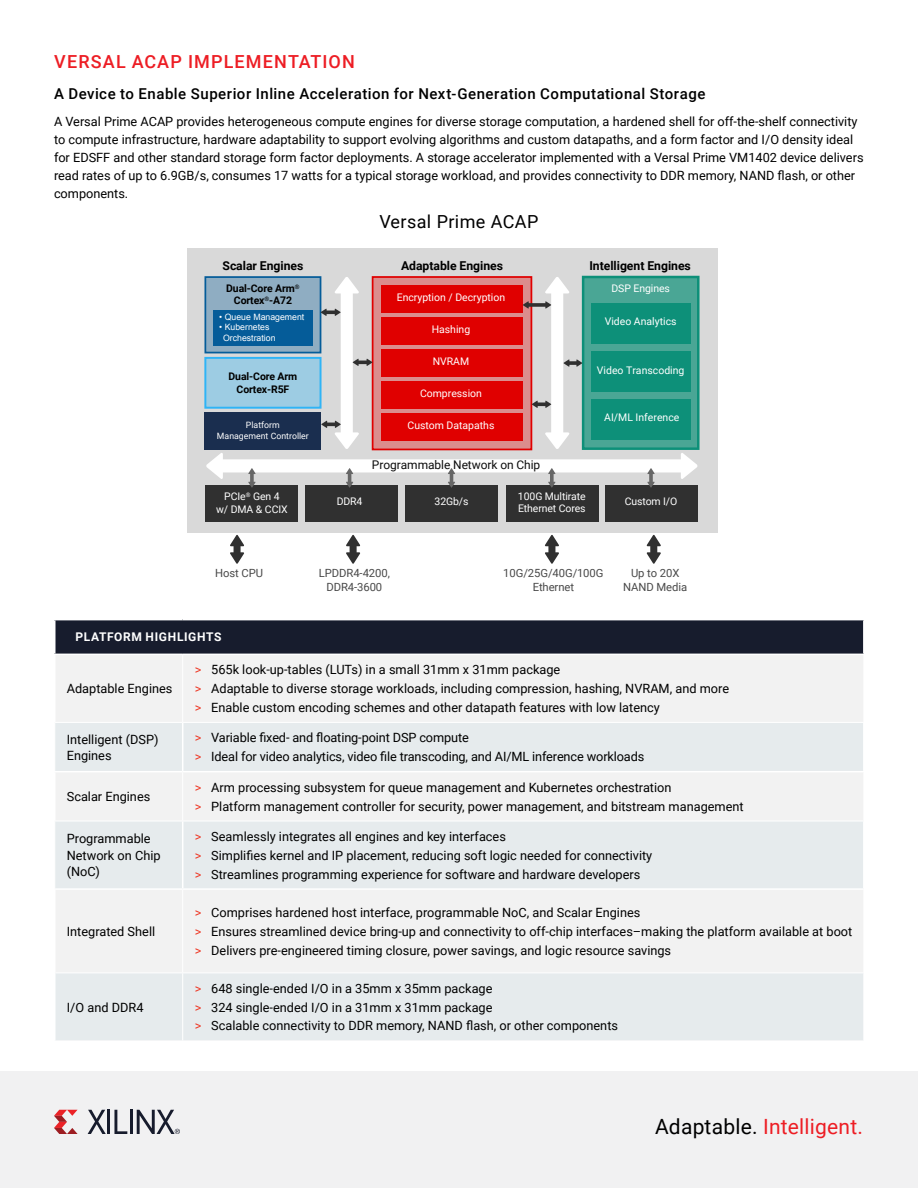
<style>
.page{position:relative;width:918px;height:1188px;background:#fff}
.page>*{position:absolute;margin:0;border:0;box-sizing:border-box;transform-origin:0 0}
.t1{font:21px "Roboto";letter-spacing:.01em;color:#ed1d24}
.t2{font:500 18px "Roboto";letter-spacing:.065em;color:#ed1d24}
.t3{font:18px "Roboto";letter-spacing:.025em;color:#000}
.t4{font:500 15px "Roboto";letter-spacing:.035em;color:#000101}
.t5{font:12.75px/18.8px "Roboto";color:#000}
.t6{font:700 12.15px "Roboto";letter-spacing:-.005em;color:#000}
.t7{font:12px "Roboto";letter-spacing:-.005em;color:#0c0c0c}
.t8{font:700 12px "Roboto";letter-spacing:.055em;color:#fff}
.t9{font:11.25px/13.4px "Roboto";letter-spacing:-.005em;color:#494949;text-align:center}
.t10{font:10.5px/12.6px "Roboto";color:#fff;text-align:center}
.t11{font:700 10.5px/12.6px "Roboto";letter-spacing:-.01em;color:#000;text-align:center}
.t12{font:8.7px/10.5px "Arial";color:#fff}
.t13{font:8.7px/10.5px "Roboto";color:#fff;text-align:center}
.s1{color:#ee3825}
.s2{color:#000}
</style>
<div class="page">
<div style="left:0;top:1071px;width:918px;height:117px;background:#f1f1f2"></div>
<svg style="left:54px;top:1110px;width:24px;height:24px"></svg>
<svg style="left:88px;top:1110px;width:18px;height:24px"></svg>
<hr style="left:108px;top:1110px;width:2px;height:24px;background:#171c2d">
<svg style="left:114px;top:1110px;width:13px;height:24px"></svg>
<hr style="left:130px;top:1110px;width:3px;height:24px;background:#171c2d">
<svg style="left:137px;top:1110px;width:43px;height:24px"></svg>
<div style="left:55px;top:620px;width:809px;height:34px;background:#171c2d"></div>
<div style="left:56px;top:655px;width:807px;height:67px;background:#f2f2f2"></div>
<svg style="left:55px;top:723px;width:808px;height:318px;fill:#e6ebed"></svg>
<hr style="left:54px;top:620px;width:2px;height:34px;background:#fff">
<hr style="left:863px;top:620px;width:2px;height:34px;background:#fff">
<hr style="left:182px;top:655px;width:1px;height:67px;background:#fff">
<hr style="left:182px;top:723px;width:1px;height:48px;background:#fff">
<hr style="left:182px;top:821px;width:1px;height:67px;background:#fff">
<hr style="left:54px;top:772px;width:2px;height:49px;background:#fff">
<hr style="left:54px;top:771px;width:129px;height:1px;background:#fff">
<hr style="left:183px;top:771px;width:682px;height:1px;background:#fff">
<hr style="left:182px;top:772px;width:1px;height:49px;background:#fff">
<hr style="left:54px;top:821px;width:129px;height:1px;background:#fff">
<hr style="left:183px;top:821px;width:681px;height:1px;background:#fff">
<hr style="left:54px;top:890px;width:2px;height:83px;background:#fff">
<hr style="left:54px;top:973px;width:2px;height:68px;background:#fff">
<hr style="left:54px;top:888px;width:129px;height:2px;background:#fff">
<hr style="left:183px;top:888px;width:682px;height:2px;background:#fff">
<hr style="left:182px;top:890px;width:1px;height:83px;background:#fff">
<hr style="left:182px;top:973px;width:1px;height:68px;background:#fff">
<hr style="left:56px;top:973px;width:127px;height:1px;background:#fff">
<hr style="left:183px;top:973px;width:681px;height:1px;background:#fff">
<div style="left:188px;top:248px;width:530px;height:285px;background:#d9d9d9"></div>
<div style="left:206px;top:485px;width:92px;height:36px;background:#303030"></div>
<div style="left:306px;top:485px;width:92px;height:36px;background:#303030"></div>
<div style="left:506px;top:485px;width:93px;height:36px;background:#303030"></div>
<div style="left:405px;top:485px;width:92px;height:36px;background:#303030"></div>
<div style="left:606px;top:485px;width:92px;height:36px;background:#303030"></div>
<div style="left:582px;top:276px;width:118px;height:174px;border:2px solid #0d9079"></div>
<div style="left:204px;top:276px;width:117px;height:77px;border:2px solid #055c99"></div>
<svg style="left:206px;top:277px;width:492px;height:211px"></svg>
<div style="left:381px;top:317px;width:142px;height:27px;background:#e00000"></div>
<div style="left:381px;top:349px;width:142px;height:27px;background:#e00000"></div>
<div style="left:381px;top:381px;width:142px;height:27px;background:#e00000"></div>
<div style="left:381px;top:413px;width:142px;height:27px;background:#e00000"></div>
<svg style="left:230px;top:535px;width:14px;height:29px"></svg>
<svg style="left:346px;top:535px;width:14px;height:29px"></svg>
<svg style="left:545px;top:535px;width:14px;height:29px"></svg>
<svg style="left:647px;top:535px;width:14px;height:29px"></svg>
<h2 class="t2" style="left:54px;top:48px;width:302px">VERSAL ACAP IMPLEMENTATION</h2>
<p class="t4" style="left:54px;top:83px;width:653px">A Device to Enable Superior Inline Acceleration for Next-Generation Computational Storage</p>
<p class="t5" style="left:54px;top:112px;width:811px;line-height:18px">A Versal Prime ACAP provides heterogeneous compute engines for diverse storage computation, a hardened shell for off-the-shelf connectivity to compute infrastructure, hardware adaptability to support evolving algorithms and custom datapaths, and a form factor and I/O density ideal for EDSFF and other standard storage form factor deployments. A storage accelerator implemented with a Versal Prime VM1402 device delivers read rates of up to 6.9GB/s, consumes 17 watts for a typical storage workload, and provides connectivity to DDR memory, NAND flash, or other components.</p>
<h2 class="t3" style="left:379px;top:209px;width:161px">Versal Prime ACAP</h2>
<p class="t6" style="left:223px;top:257px;width:82px">Scalar Engines</p>
<p class="t6" style="left:401px;top:257px;width:104px">Adaptable Engines</p>
<p class="t6" style="left:589px;top:257px;width:103px">Intelligent Engines</p>
<p class="t11" style="left:226px;top:282px;width:75px;line-height:12.1px">Dual-Core Arm<sup>®<br></sup>Cortex<sup>®</sup>-A72</p>
<p class="t12" style="left:219px;top:312px;width:87px">• Queue Management</p>
<p class="t12" style="left:223px;top:322px;width:54px;text-indent:-4px">• Kubernetes<br>Orchestration</p>
<p class="t11" style="left:229px;top:370px;width:70px">Dual-Core Arm<br>Cortex-R5F</p>
<p class="t13" style="left:217px;top:420px;width:93px">Platform<br>Management Controller</p>
<p class="t10" style="left:216px;top:490px;width:73px">PCIe<sup>®</sup> Gen 4<br>w/ DMA &amp; CCIX</p>
<p class="t10" style="left:337px;top:494px;width:27px">DDR4</p>
<p class="t10" style="left:397px;top:291px;width:110px">Encryption / Decryption</p>
<p class="t10" style="left:432px;top:323px;width:40px">Hashing</p>
<p class="t10" style="left:433px;top:355px;width:38px">NVRAM</p>
<p class="t10" style="left:420px;top:387px;width:63px">Compression</p>
<p class="t10" style="left:408px;top:419px;width:88px">Custom Datapaths</p>
<p class="t7" style="left:372px;top:457px;width:170px">Programmable Network on Chip</p>
<p class="t10" style="left:611px;top:281px;width:60px">DSP Engines</p>
<p class="t10" style="left:605px;top:315px;width:74px">Video Analytics</p>
<p class="t10" style="left:597px;top:363px;width:89px">Video Transcoding</p>
<p class="t10" style="left:604px;top:411px;width:77px">AI/ML Inference</p>
<p class="t10" style="left:518px;top:489px;width:69px;text-align:left">100G Multirate<br>Ethernet Cores</p>
<p class="t10" style="left:435px;top:494px;width:36px">32Gb/s</p>
<p class="t10" style="left:625px;top:494px;width:54px">Custom I/O</p>
<p class="t9" style="left:215px;top:566px;width:49px">Host CPU</p>
<p class="t8" style="left:76px;top:628px;width:148px">PLATFORM HIGHLIGHTS</p>
<p class="t9" style="left:319px;top:566px;width:72px">LPDDR4-4200,<br>DDR4-3600</p>
<p class="t9" style="left:503px;top:566px;width:102px">10G/25G/40G/100G<br>Ethernet</p>
<p class="t9" style="left:623px;top:566px;width:65px">Up to 20X<br>NAND Media</p>
<p class="t5" style="left:67px;top:679px;width:107px">Adaptable Engines</p>
<p class="t5" style="left:195px;top:660px;width:536px"><span class="s1">&gt;</span> 565k look-up-tables (LUTs) in a small 31mm x 31mm package<br><span class="s1">&gt;</span> Adaptable to diverse storage workloads, including compression, hashing, NVRAM, and more <span class="s1">&gt;</span> Enable custom encoding schemes and other datapath features with low latency</p>
<p class="t5" style="left:67px;top:730px;width:93px;line-height:16.5px">Intelligent (DSP)<br>Engines</p>
<p class="t5" style="left:195px;top:728px;width:451px"><span class="s1">&gt;</span> Variable fixed- and floating-point DSP compute<br><span class="s1">&gt;</span> Ideal for video analytics, video file transcoding, and AI/ML inference workloads</p>
<p class="t5" style="left:67px;top:787px;width:85px">Scalar Engines</p>
<p class="t5" style="left:195px;top:777px;width:550px"><span class="s1">&gt;</span> Arm processing subsystem for queue management and Kubernetes orchestration<br><span class="s1">&gt;</span> Platform management controller for security, power management, and bitstream management</p>
<p class="t5" style="left:67px;top:830px;width:95px;line-height:16.5px">Programmable<br>Network on Chip (NoC)</p>
<p class="t5" style="left:195px;top:827px;width:459px"><span class="s1">&gt;</span> Seamlessly integrates all engines and key interfaces<br><span class="s1">&gt;</span> Simplifies kernel and IP placement, reducing soft logic needed for connectivity <span class="s1">&gt;</span> Streamlines programming experience for software and hardware developers</p>
<p class="t5" style="left:67px;top:921px;width:90px">Integrated Shell</p>
<p class="t5" style="left:67px;top:997px;width:78px">I/O and DDR4</p>
<p class="t5" style="left:195px;top:903px;width:659px"><span class="s1">&gt;</span> Comprises hardened host interface, programmable NoC, and Scalar Engines<br><span class="s1">&gt;</span> Ensures streamlined device bring-up and connectivity to off-chip interfaces–making the platform available at boot <span class="s1">&gt;</span> Delivers pre-engineered timing closure, power savings, and logic resource savings</p>
<p class="t5" style="left:195px;top:979px;width:425px"><span class="s1">&gt;</span> 648 single-ended I/O in a 35mm x 35mm package<br><span class="s1">&gt;</span> 324 single-ended I/O in a 31mm x 31mm package<br><span class="s1">&gt;</span> Scalable connectivity to DDR memory, NAND flash, or other components</p>
<h1 class="t1" style="left:655px;top:1112px;width:209px"><span class="s2">Adaptable.</span> Intelligent.</h1>
</div>
